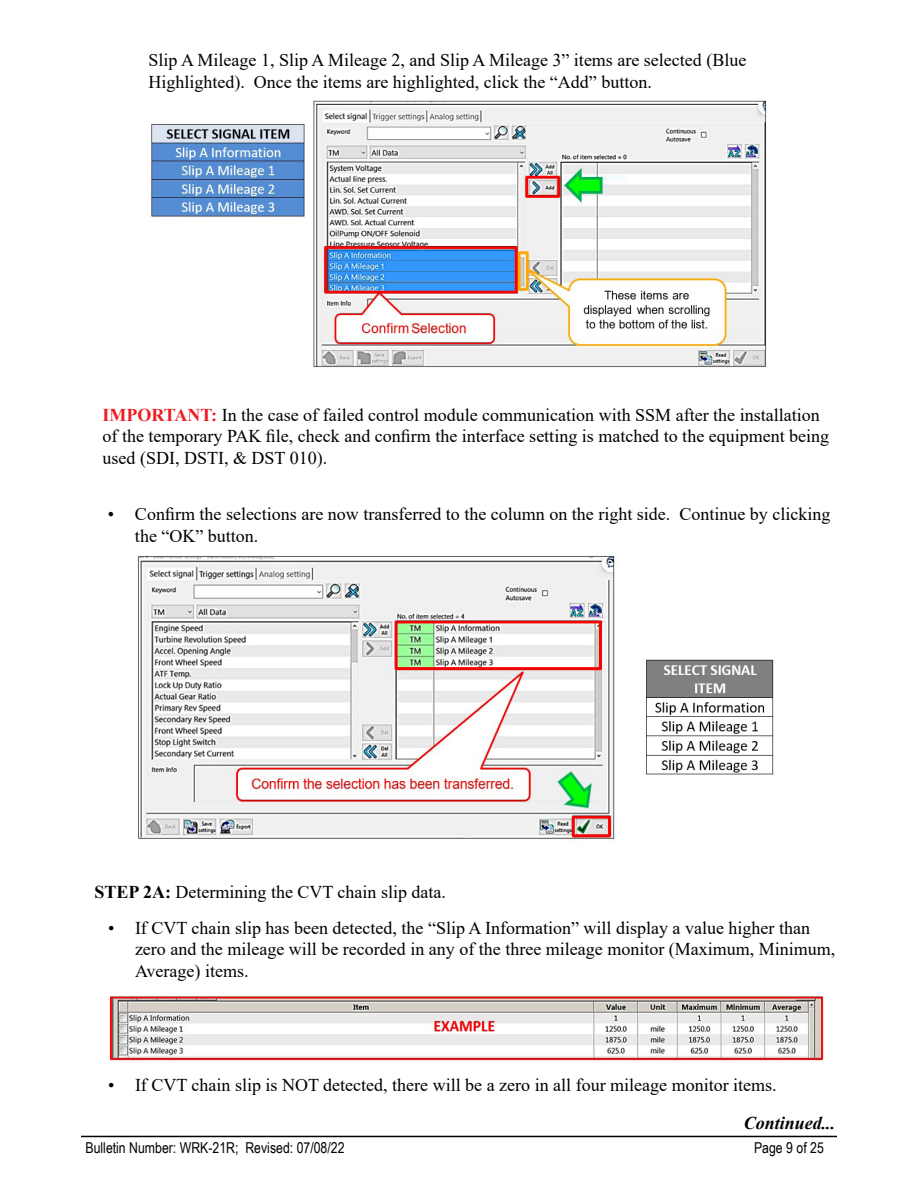
<style>
.page{position:relative;width:918px;height:1188px;background:#fff}
.page>*{position:absolute;margin:0;border:0;box-sizing:border-box;transform-origin:0 0}
.t1{font:18px/21.6px "Times New Roman";color:#000}
.t2{font:italic 700 18px "Times New Roman";color:#000}
.t3{font:15px "Arial Narrow";color:#000}
.s1{font-weight:700;color:#ed1d24}
.s2{font-weight:700}
</style>
<div class="page">
<hr style="left:81px;top:1136px;width:756px;height:1px;background:#000">
<img style="left:149px;top:100px;width:618px;height:268px">
<img style="left:138px;top:555px;width:636px;height:285px">
<img style="left:108px;top:994px;width:716px;height:67px">
<p class="t1" style="left:148px;top:49px;width:599px">Slip A Mileage 1, Slip A Mileage 2, and Slip A Mileage 3” items are selected (Blue<br>Highlighted). Once the items are highlighted, click the “Add” button.</p>
<p class="t1" style="left:103px;top:403px;width:728px"><span class="s1">IMPORTANT:</span> In the case of failed control module communication with SSM after the installation of the temporary PAK file, check and confirm the interface setting is matched to the equipment being used (SDI, DSTI, &amp; DST 010).</p>
<p class="t1" style="left:135px;top:503px;width:697px;text-indent:-27px">• Confirm the selections are now transferred to the column on the right side. Continue by clicking the “OK” button.</p>
<p class="t1" style="left:94px;top:881px;width:353px"><span class="s2">STEP 2A:</span> Determining the CVT chain slip data.</p>
<p class="t1" style="left:135px;top:916px;width:702px;text-indent:-27px">• If CVT chain slip has been detected, the “Slip A Information” will display a value higher than zero and the mileage will be recorded in any of the three mileage monitor (Maximum, Minimum,<br>Average) items.</p>
<p class="t1" style="left:108px;top:1074px;width:670px">• If CVT chain slip is NOT detected, there will be a zero in all four mileage monitor items.</p>
<p class="t2" style="left:744px;top:1111px;width:93px">Continued...</p>
<p class="t3" style="left:86px;top:1137px;width:261px">Bulletin Number: WRK-21R; Revised: 07/08/22</p>
<p class="t3" style="left:754px;top:1137px;width:71px">Page 9 of 25</p>
</div>
